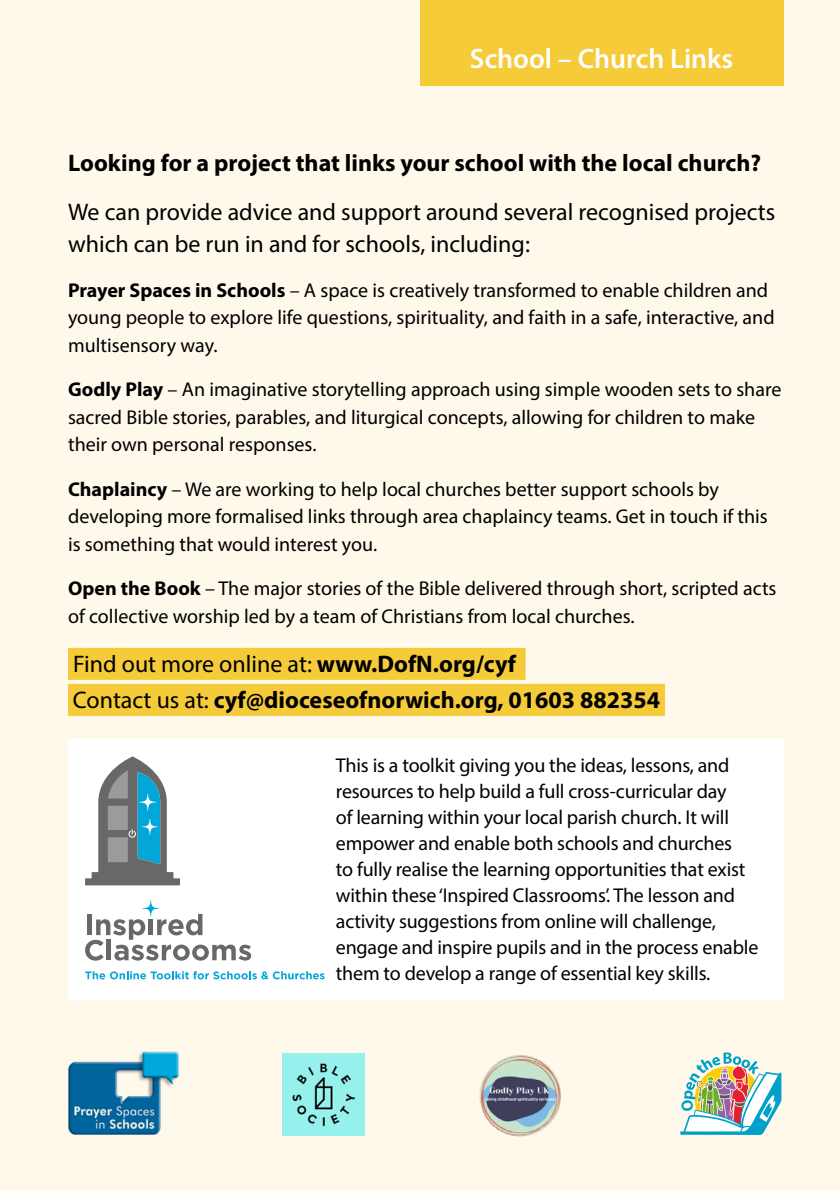
<style>
.page{position:relative;width:840px;height:1191px;background:#fff}
.page>*{position:absolute;margin:0;border:0;box-sizing:border-box;transform-origin:0 0}
.t1{font:600 28px "Myriad Pro";color:#fff}
.t2{font:700 24px/36px "Myriad Pro";color:#000}
.t3{font:24px/32px "Myriad Pro";color:#000}
.t4{font:20px/26px "Myriad Pro";color:#000}
.s1{font-weight:700}
.s2{font-weight:400}
</style>
<div class="page">
<div style="left:0;top:0;width:839px;height:1191px;background:#fff9ec"></div>
<div style="left:420px;top:0;width:362px;height:85px;background:#f5cb39"></div>
<div style="left:68px;top:648px;width:457px;height:32px;background:#f5cb39"></div>
<div style="left:68px;top:684px;width:596px;height:32px;background:#f5cb39"></div>
<img style="left:68px;top:1052px;width:111px;height:82px">
<svg style="left:680px;top:1052px;width:101px;height:83px"></svg>
<div style="left:68px;top:739px;width:714px;height:261px;background:#fff"></div>
<svg style="left:85px;top:900px;width:166px;height:60px"></svg>
<svg style="left:85px;top:971px;width:239px;height:8px"></svg>
<svg style="left:85px;top:756px;width:95px;height:129px"></svg>
<img style="left:282px;top:1053px;width:82px;height:82px">
<img style="left:479px;top:1055px;width:82px;height:82px">
<h1 class="t1" style="left:469px;top:41px;width:265px">School – Church Links</h1>
<p class="t2" style="left:68px;top:144px;width:694px">Looking for a project that links your school with the local church?</p>
<p class="t3" style="left:68px;top:196px;width:708px">We can provide advice and support around several recognised projects which can be run in and for schools, including:</p>
<p class="t4" style="left:68px;top:276px;width:707px;line-height:27.6px"><span class="s1">Prayer Spaces in Schools</span> – A space is creatively transformed to enable children and young people to explore life questions, spirituality, and faith in a safe, interactive, and multisensory way.</p>
<p class="t4" style="left:68px;top:375px;width:714px;line-height:27.6px"><span class="s1">Godly Play</span> – An imaginative storytelling approach using simple wooden sets to share sacred Bible stories, parables, and liturgical concepts, allowing for children to make their own personal responses.</p>
<p class="t4" style="left:68px;top:475px;width:701px;line-height:27.6px"><span class="s1">Chaplaincy</span> – We are working to help local churches better support schools by developing more formalised links through area chaplaincy teams. Get in touch if this is something that would interest you.</p>
<p class="t4" style="left:68px;top:574px;width:709px;line-height:27.6px"><span class="s1">Open the Book</span> – The major stories of the Bible delivered through short, scripted acts of collective worship led by a team of Christians from local churches.</p>
<p class="t2" style="left:73px;top:645px;width:588px"><span class="s2">Find out more online at:</span> www.DofN.org/cyf<br><span class="s2">Contact us at:</span> cyf@dioceseofnorwich.org, 01603 882354</p>
<p class="t4" style="left:336px;top:751px;width:424px">This is a toolkit giving you the ideas, lessons, and resources to help build a full cross-curricular day<br>of learning within your local parish church. It will empower and enable both schools and churches<br>to fully realise the learning opportunities that exist within these ‘Inspired Classrooms’. The lesson and activity suggestions from online will challenge, engage and inspire pupils and in the process enable them to develop a range of essential key skills.</p>
</div>
